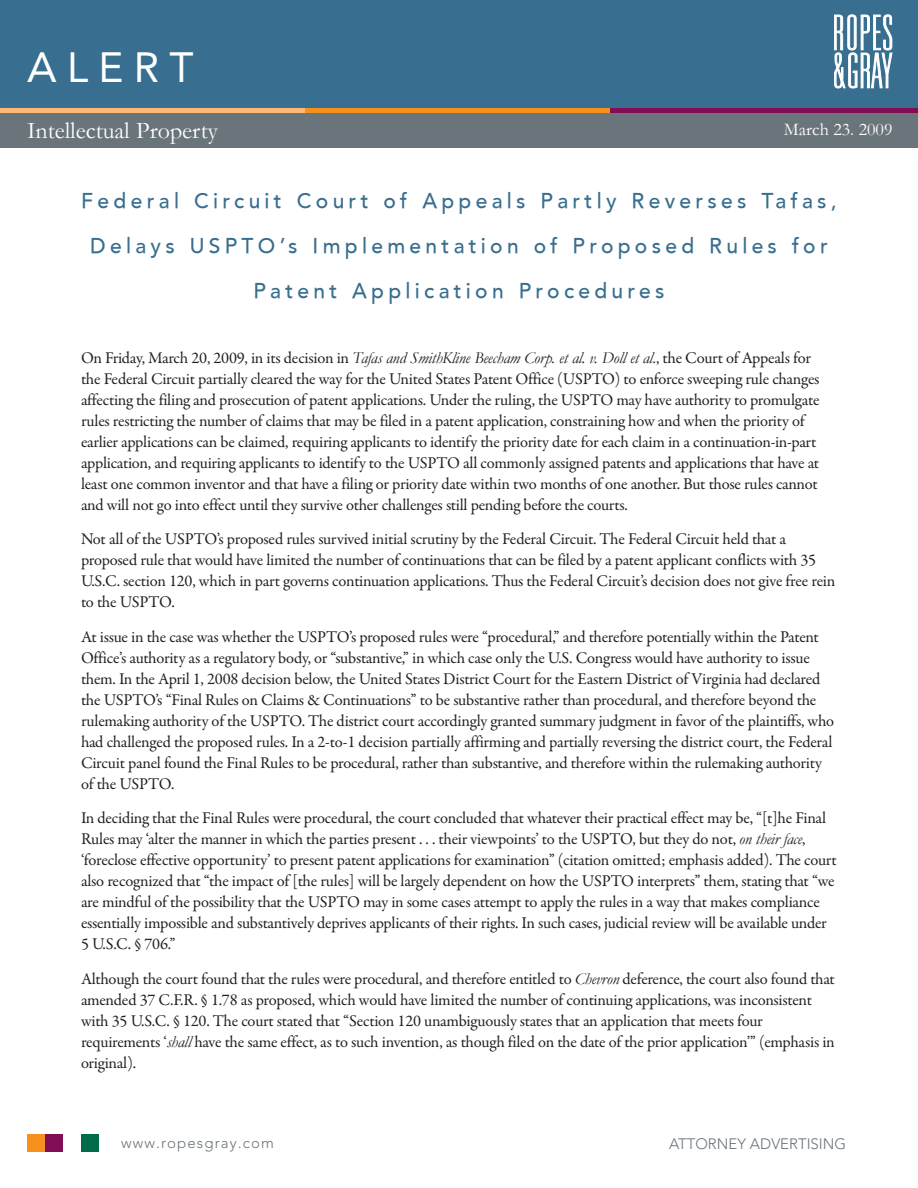
<style>
.page{position:relative;width:918px;height:1188px;background:#fff}
.page>*{position:absolute;margin:0;border:0;box-sizing:border-box;transform-origin:0 0}
.CLIENT_ALERT_TITLE{font:42px "Avenir";letter-spacing:.25em;color:#fff}
.Practice_Group_Name{font:24px "Garamond";color:#fff}
.Headline{font:500 21px/45px "Avenir";letter-spacing:.205em;color:#386e8f;text-align:center}
.t1{font:18px "Garamond";color:#fff}
.Body{font:16.5px/21px "Garamond Premr Pro";letter-spacing:-.02em;color:#231f20}
.t2{font:300 15px "Avenir";color:#6a737b}
.t3{font:300 15px "Avenir";letter-spacing:.075em;color:#6a747b}
.s1{font-family:"Garamond";font-style:italic}
</style>
<div class="page">
<div style="left:0;top:0;width:918px;height:108px;background:#386e8f"></div>
<div style="left:0;top:108px;width:918px;height:39px;background:#6a747b"></div>
<hr style="left:0;top:108px;width:306px;height:4px;background:#fcba74">
<hr style="left:306px;top:108px;width:305px;height:4px;background:#f6911e">
<hr style="left:611px;top:108px;width:307px;height:4px;background:#810e54">
<svg style="left:834px;top:15px;width:58px;height:73px"></svg>
<div style="left:27px;top:1134px;width:18px;height:18px;background:#f6911e"></div>
<div style="left:45px;top:1134px;width:18px;height:18px;background:#810e54"></div>
<div style="left:81px;top:1134px;width:18px;height:18px;background:#006c4a"></div>
<p class="CLIENT_ALERT_TITLE" style="left:27px;top:44px;width:168px">ALERT</p>
<p class="Practice_Group_Name" style="left:27px;top:114px;width:192px">Intellectual Property</p>
<p class="t1" style="left:784px;top:118px;width:110px">March 23. 2009</p>
<p class="Headline" style="left:81px;top:179px;width:757px">Federal Circuit Court of Appeals Partly Reverses Tafas,<br>Delays USPTO’s Implementation of Proposed Rules for<br>Patent Application Procedures</p>
<p class="Body" style="left:81px;top:348px;width:740px">On Friday, March 20, 2009, in its decision in <span class="s1">Tafas and SmithKline Beecham Corp. et al. v. Doll et al.</span>, the Court of Appeals for the Federal Circuit partially cleared the way for the United States Patent Office (USPTO) to enforce sweeping rule changes affecting the filing and prosecution of patent applications. Under the ruling, the USPTO may have authority to promulgate rules restricting the number of claims that may be filed in a patent application, constraining how and when the priority of earlier applications can be claimed, requiring applicants to identify the priority date for each claim in a continuation-in-part application, and requiring applicants to identify to the USPTO all commonly assigned patents and applications that have at least one common inventor and that have a filing or priority date within two months of one another. But those rules cannot and will not go into effect until they survive other challenges still pending before the courts.</p>
<p class="Body" style="left:81px;top:529px;width:756px">Not all of the USPTO’s proposed rules survived initial scrutiny by the Federal Circuit. The Federal Circuit held that a proposed rule that would have limited the number of continuations that can be filed by a patent applicant conflicts with 35<br>U.S.C. section 120, which in part governs continuation applications. Thus the Federal Circuit’s decision does not give free rein to the USPTO.</p>
<p class="Body" style="left:81px;top:627px;width:755px">At issue in the case was whether the USPTO’s proposed rules were “procedural,” and therefore potentially within the Patent Office’s authority as a regulatory body, or “substantive,” in which case only the U.S. Congress would have authority to issue them. In the April 1, 2008 decision below, the United States District Court for the Eastern District of Virginia had declared the USPTO’s “Final Rules on Claims &amp; Continuations” to be substantive rather than procedural, and therefore beyond the rulemaking authority of the USPTO. The district court accordingly granted summary judgment in favor of the plaintiffs, who had challenged the proposed rules. In a 2-to-1 decision partially affirming and partially reversing the district court, the Federal Circuit panel found the Final Rules to be procedural, rather than substantive, and therefore within the rulemaking authority of the USPTO.</p>
<p class="Body" style="left:81px;top:808px;width:757px">In deciding that the Final Rules were procedural, the court concluded that whatever their practical effect may be, “[t]he Final Rules may ‘alter the manner in which the parties present . . . their viewpoints’ to the USPTO, but they do not, <span class="s1">on their face</span>, ‘foreclose effective opportunity’ to present patent applications for examination” (citation omitted; emphasis added). The court also recognized that “the impact of [the rules] will be largely dependent on how the USPTO interprets” them, stating that “we are mindful of the possibility that the USPTO may in some cases attempt to apply the rules in a way that makes compliance essentially impossible and substantively deprives applicants of their rights. In such cases, judicial review will be available under 5 U.S.C. § 706.”</p>
<p class="Body" style="left:81px;top:969px;width:755px">Although the court found that the rules were procedural, and therefore entitled to <span class="s1">Chevron</span> deference, the court also found that amended 37 C.F.R. § 1.78 as proposed, which would have limited the number of continuing applications, was inconsistent with 35 U.S.C. § 120. The court stated that “Section 120 unambiguously states that an application that meets four requirements ‘<span class="s1">shall</span> have the same effect, as to such invention, as though filed on the date of the prior application’” (emphasis in original).</p>
<p class="t3" style="left:121px;top:1134px;width:155px">www.ropesgray.com</p>
<p class="t2" style="left:669px;top:1135px;width:179px">ATTORNEY ADVERTISING</p>
</div>
